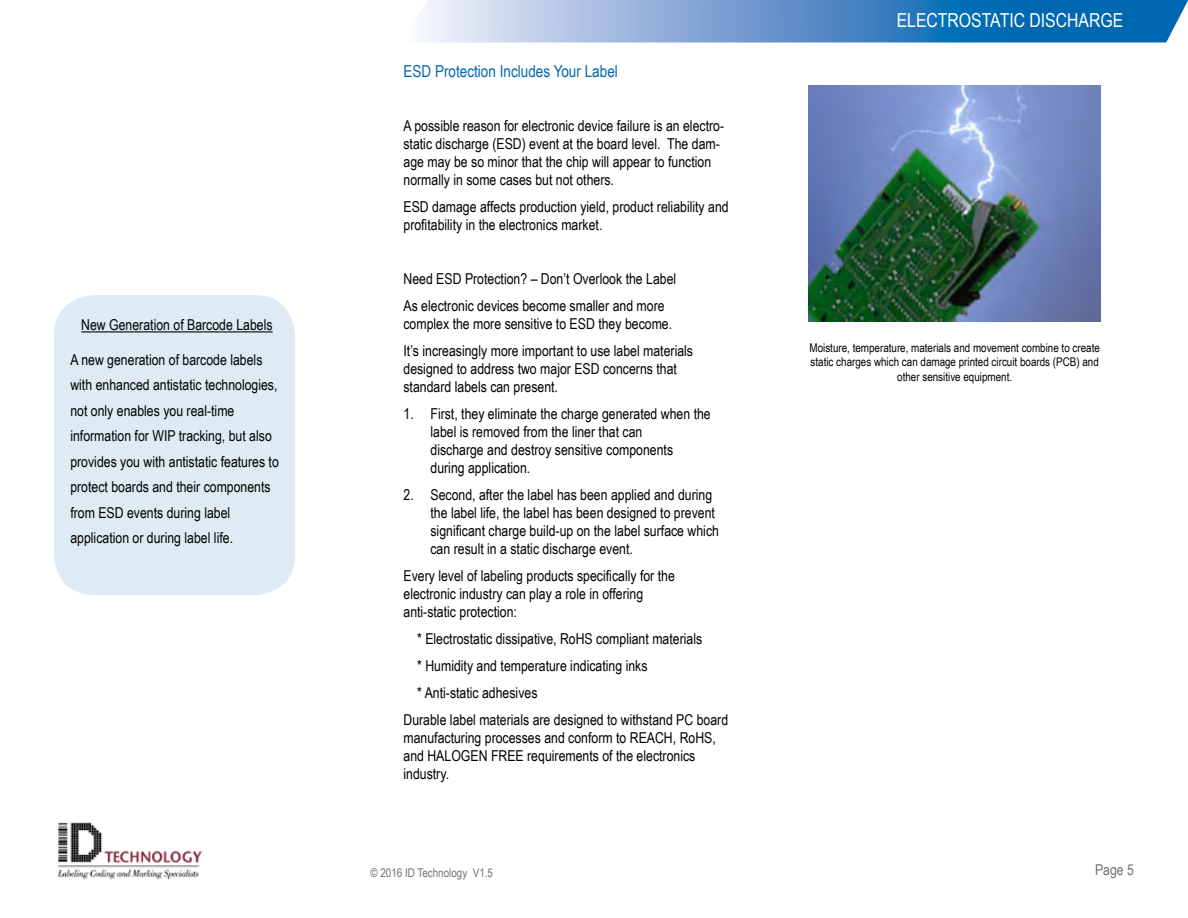
<style>
.page{position:relative;width:1188px;height:918px;background:#fff}
.page>*{position:absolute;margin:0;border:0;box-sizing:border-box;transform-origin:0 0}
.t1{font:19.2px "Arial Narrow";color:#fff}
.t2{font:16.5px "Arial Narrow";color:#0067b1}
.t3{font:15px/18px "Arial Narrow";color:#000}
.t4{font:15px "Arial Narrow";color:#717275}
.t5{font:12px/14.4px "Arial Narrow";color:#000;text-align:center}
.t6{font:12px "Arial Narrow";color:#717275}
</style>
<div class="page">
<img style="left:58px;top:822px;width:144px;height:58px">
<svg style="left:422px;top:0;width:766px;height:42px;background:#6098cc"></svg>
<img style="left:808px;top:86px;width:293px;height:235px">
<div style="left:54px;top:295px;width:241px;height:300px;background:#deebf4;border-radius:40px"></div>
<hr style="left:81px;top:331px;width:192px;height:1px;background:#000">
<p class="t2" style="left:404px;top:59px;width:216px">ESD Protection Includes Your Label</p>
<p class="t1" style="left:897px;top:6px;width:228px">ELECTROSTATIC DISCHARGE</p>
<p class="t3" style="left:404px;top:116px;width:322px">A possible reason for electronic device failure is an electro&shy;static discharge (ESD) event at the board level. The dam&shy;age may be so minor that the chip will appear to function normally in some cases but not others.</p>
<p class="t3" style="left:404px;top:197px;width:327px">ESD damage affects production yield, product reliability and profitability in the electronics market.</p>
<p class="t3" style="left:404px;top:265px;width:274px;line-height:27px">Need ESD Protection? – Don’t Overlook the Label<br>As electronic devices become smaller and more</p>
<p class="t3" style="left:404px;top:310px;width:291px;line-height:27px">complex the more sensitive to ESD they become.<br>It’s increasingly more important to use label materials</p>
<p class="t3" style="left:404px;top:359px;width:275px">designed to address two major ESD concerns that standard labels can present.</p>
<p class="t3" style="left:430px;top:404px;width:282px;text-indent:-27px">1. First, they eliminate the charge generated when the label is removed from the liner that can<br>discharge and destroy sensitive components during application.</p>
<p class="t3" style="left:430px;top:485px;width:290px;text-indent:-27px">2. Second, after the label has been applied and during the label life, the label has been designed to prevent significant charge build-up on the label surface which can result in a static discharge event.</p>
<p class="t3" style="left:404px;top:566px;width:273px">Every level of labeling products specifically for the electronic industry can play a role in offering anti-static protection:</p>
<p class="t3" style="left:417px;top:629px;width:287px">* Electrostatic dissipative, RoHS compliant materials</p>
<p class="t3" style="left:417px;top:656px;width:232px">* Humidity and temperature indicating inks</p>
<p class="t3" style="left:417px;top:683px;width:122px">* Anti-static adhesives</p>
<p class="t3" style="left:404px;top:710px;width:326px">Durable label materials are designed to withstand PC board</p>
<p class="t3" style="left:404px;top:728px;width:314px">manufacturing processes and conform to REACH, RoHS, and HALOGEN FREE requirements of the electronics industry.</p>
<p class="t3" style="left:81px;top:315px;width:193px">New Generation of Barcode Labels</p>
<p class="t3" style="left:70px;top:346px;width:210px;line-height:25.5px">A new generation of barcode labels with enhanced antistatic technologies, not only enables you real-time information for WIP tracking, but also provides you with antistatic features to protect boards and their components from ESD events during label application or during label life.</p>
<p class="t5" style="left:810px;top:340px;width:292px">Moisture, temperature, materials and movement combine to create static charges which can damage printed circuit boards (PCB) and other sensitive equipment.</p>
<p class="t6" style="left:371px;top:864px;width:124px">© 2016 ID Technology V1.5</p>
<p class="t4" style="left:1095px;top:859px;width:40px">Page 5</p>
</div>
